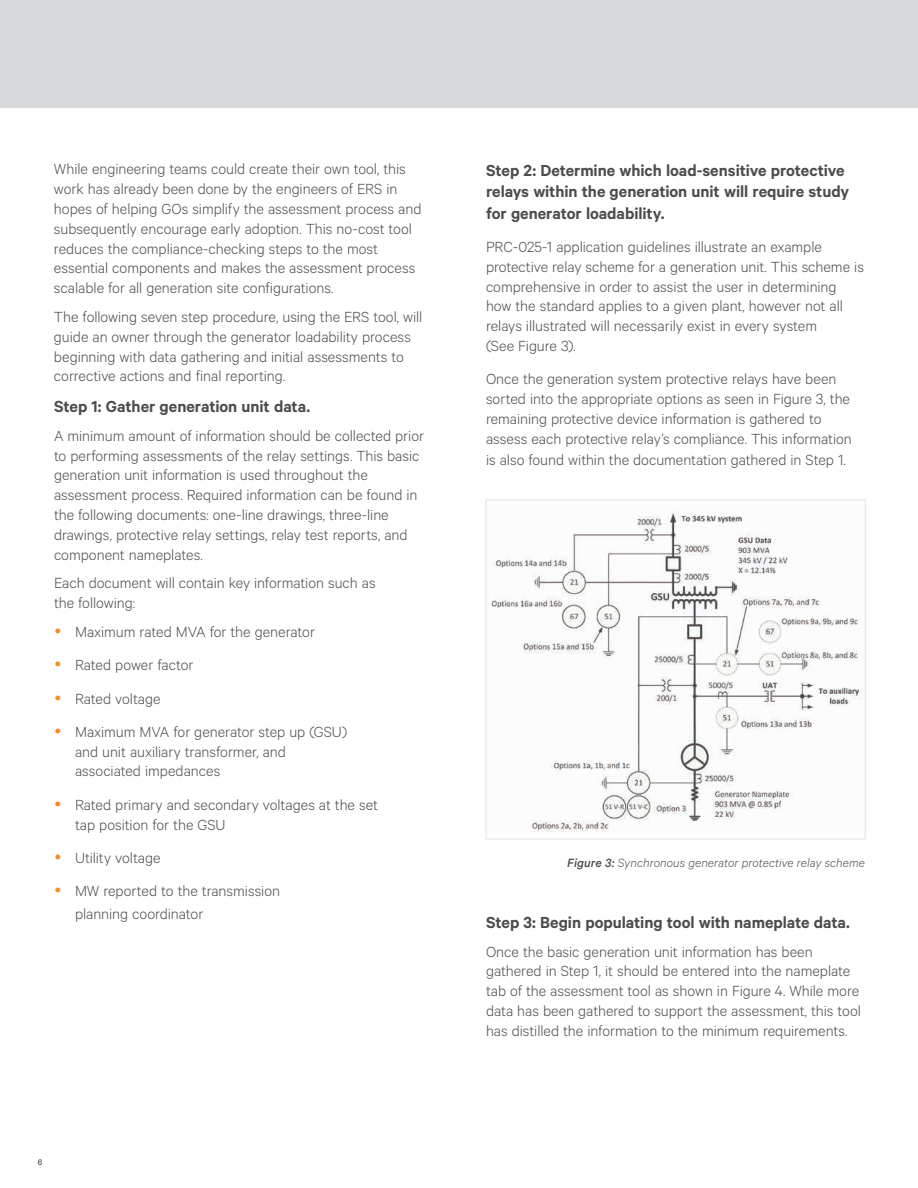
<style>
.page{position:relative;width:918px;height:1188px;background:#fff}
.page>*{position:absolute;margin:0;border:0;box-sizing:border-box;transform-origin:0 0}
.t1{font:600 18px/21.6px "Calibre";letter-spacing:-.005em;color:#4b4c4d}
.t2{font:300 16.5px/19.8px "Calibre";color:#4b4c4d}
.t3{font:italic 300 13.5px "Calibre";letter-spacing:.005em;color:#4b4c4d}
.t4{font:9px "Calibre";color:#231f20}
.s1{font-weight:500}
</style>
<div class="page">
<div style="left:0;top:0;width:918px;height:108px;background:#d8d9da"></div>
<img style="left:491px;top:511px;width:371px;height:321px">
<div style="left:485px;top:499px;width:381px;height:341px;border:2px solid #eaebec"></div>
<p class="t2" style="left:54px;top:159px;width:369px">While engineering teams could create their own tool, this work has already been done by the engineers of ERS in hopes of helping GOs simplify the assessment process and subsequently encourage early adoption. This no-cost tool reduces the compliance-checking steps to the most essential components and makes the assessment process scalable for all generation site configurations.</p>
<p class="t2" style="left:54px;top:306px;width:370px">The following seven step procedure, using the ERS tool, will guide an owner through the generator loadability process beginning with data gathering and initial assessments to corrective actions and final reporting.</p>
<p class="t1" style="left:54px;top:395px;width:258px">Step 1: Gather generation unit data.</p>
<p class="t2" style="left:54px;top:425px;width:372px">A minimum amount of information should be collected prior to performing assessments of the relay settings. This basic generation unit information is used throughout the assessment process. Required information can be found in the following documents: one-line drawings, three-line drawings, protective relay settings, relay test reports, and component nameplates.</p>
<p class="t2" style="left:54px;top:573px;width:323px">Each document will contain key information such as the following:</p>
<p class="t2" style="left:75px;top:614px;width:274px;line-height:33.3px">Maximum rated MVA for the generator<br>Rated power factor<br>Rated voltage<br>Maximum MVA for generator step up (GSU)</p>
<p class="t2" style="left:75px;top:741px;width:212px">and unit auxiliary transformer, and associated impedances</p>
<p class="t2" style="left:75px;top:794px;width:305px">Rated primary and secondary voltages at the set tap position for the GSU</p>
<p class="t2" style="left:75px;top:840px;width:207px;line-height:33.3px">Utility voltage<br>MW reported to the transmission</p>
<p class="t2" style="left:75px;top:903px;width:130px">planning coordinator</p>
<p class="t4" style="left:38px;top:1157px;width:6px">6</p>
<p class="t1" style="left:486px;top:159px;width:365px">Step 2: Determine which load-sensitive protective relays within the generation unit will require study for generator loadability.</p>
<p class="t2" style="left:486px;top:236px;width:379px">PRC-025-1 application guidelines illustrate an example protective relay scheme for a generation unit. This scheme is comprehensive in order to assist the user in determining how the standard applies to a given plant, however not all relays illustrated will necessarily exist in every system<br>(See Figure 3).</p>
<p class="t2" style="left:486px;top:369px;width:367px">Once the generation system protective relays have been sorted into the appropriate options as seen in Figure 3, the remaining protective device information is gathered to assess each protective relay’s compliance. This information</p>
<p class="t2" style="left:486px;top:450px;width:361px">is also found within the documentation gathered in Step 1.</p>
<p class="t3" style="left:567px;top:854px;width:299px"><span class="s1">Figure 3:</span> Synchronous generator protective relay scheme</p>
<p class="t1" style="left:486px;top:911px;width:366px">Step 3: Begin populating tool with nameplate data.</p>
<p class="t2" style="left:486px;top:941px;width:376px">Once the basic generation unit information has been gathered in Step 1, it should be entered into the nameplate tab of the assessment tool as shown in Figure 4. While more data has been gathered to support the assessment, this tool has distilled the information to the minimum requirements.</p>
</div>
